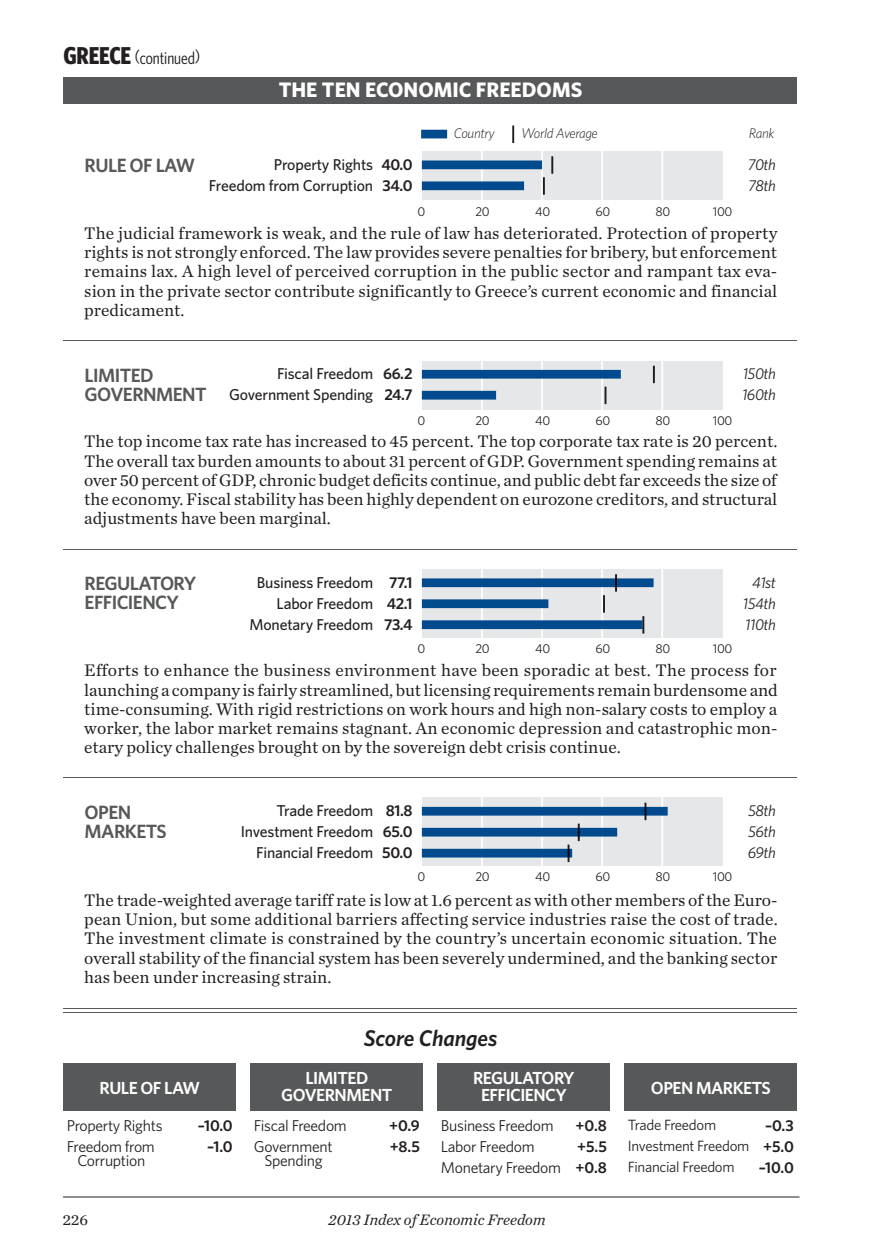
<style>
.page{position:relative;width:882px;height:1260px;background:#fff}
.page>*{position:absolute;margin:0;border:0;box-sizing:border-box;transform-origin:0 0}
.t1{font:700 24.5px "Whitney Condensed";color:#231f20}
.t2{font:italic 600 22.75px "Whitney";letter-spacing:-.005em;color:#231f20}
.t3{font:700 21px "Whitney";color:#fff}
.t4{font:600 19.25px/19.2px "Whitney";letter-spacing:-.03em;color:#57585a}
.t5{font:17.5px/19.2px "Chronicle Text G1";color:#231f20;text-align:justify}
.t6{font:600 17.5px/17.5px "Whitney";letter-spacing:-.03em;color:#fff;text-align:center}
.t7{font:17.5px "Whitney Condensed";color:#231f20}
.t8{font:500 15.75px/21px "Whitney";letter-spacing:-.01em;color:#231f20;text-align:right}
.t9{font:15.75px/21px "Whitney";letter-spacing:-.02em;color:#231f20}
.t10{font:600 15.75px/21px "Whitney";letter-spacing:-.025em;color:#231f20}
.t11{font:italic 15.75px/21px "Whitney";letter-spacing:-.025em;color:#231f20}
.t12{font:italic 15.75px "Chronicle Text G1";color:#231f20}
.t13{font:15.75px "Chronicle Text G1";color:#231f20}
.t14{font:14.88px/21px "Whitney";letter-spacing:-.02em;color:#231f20}
.t15{font:italic 300 14px "Whitney";letter-spacing:-.025em;color:#231f20}
.t16{font:12.78px "Whitney";color:#231f20}
</style>
<div class="page">
<hr style="left:63px;top:1197px;width:736px;height:1px;background:#231f20">
<hr style="left:64px;top:1008px;width:733px;height:1px;background:#57585a">
<hr style="left:64px;top:1012px;width:733px;height:1px;background:#57585a">
<div style="left:63px;top:1063px;width:173px;height:47px;background:#57585a"></div>
<div style="left:250px;top:1063px;width:173px;height:47px;background:#57585a"></div>
<div style="left:437px;top:1063px;width:173px;height:47px;background:#57585a"></div>
<div style="left:624px;top:1063px;width:173px;height:47px;background:#57585a"></div>
<div style="left:64px;top:77px;width:733px;height:26px;background:#57585a"></div>
<hr style="left:64px;top:340px;width:733px;height:1px;background:#57585a">
<hr style="left:64px;top:549px;width:733px;height:1px;background:#57585a">
<hr style="left:64px;top:777px;width:733px;height:1px;background:#57585a">
<div style="left:422px;top:569px;width:300px;height:69px;background:#e6e7e9"></div>
<div style="left:422px;top:798px;width:300px;height:68px;background:#e6e7e9"></div>
<div style="left:422px;top:361px;width:300px;height:49px;background:#e6e7e9"></div>
<div style="left:422px;top:152px;width:300px;height:48px;background:#e6e7e9"></div>
<hr style="left:481px;top:150px;width:2px;height:52px;background:#fff">
<hr style="left:541px;top:150px;width:2px;height:52px;background:#fff">
<hr style="left:601px;top:150px;width:2px;height:52px;background:#fff">
<hr style="left:661px;top:150px;width:2px;height:52px;background:#fff">
<hr style="left:481px;top:359px;width:2px;height:53px;background:#fff">
<hr style="left:541px;top:359px;width:2px;height:53px;background:#fff">
<hr style="left:601px;top:359px;width:2px;height:53px;background:#fff">
<hr style="left:661px;top:359px;width:2px;height:53px;background:#fff">
<hr style="left:481px;top:568px;width:2px;height:71px;background:#fff">
<hr style="left:541px;top:568px;width:2px;height:71px;background:#fff">
<hr style="left:601px;top:568px;width:2px;height:71px;background:#fff">
<hr style="left:661px;top:568px;width:2px;height:71px;background:#fff">
<hr style="left:481px;top:796px;width:2px;height:71px;background:#fff">
<hr style="left:541px;top:796px;width:2px;height:71px;background:#fff">
<hr style="left:601px;top:796px;width:2px;height:71px;background:#fff">
<hr style="left:661px;top:796px;width:2px;height:71px;background:#fff">
<div style="left:421px;top:130px;width:26px;height:8px;background:#004a8d"></div>
<svg style="left:512px;top:126px;width:2px;height:17px"></svg>
<div style="left:422px;top:160px;width:120px;height:9px;background:#004a8d"></div>
<div style="left:422px;top:181px;width:102px;height:9px;background:#004a8d"></div>
<div style="left:422px;top:370px;width:199px;height:9px;background:#004a8d"></div>
<div style="left:422px;top:391px;width:74px;height:9px;background:#004a8d"></div>
<div style="left:422px;top:578px;width:232px;height:9px;background:#004a8d"></div>
<div style="left:422px;top:599px;width:126px;height:9px;background:#004a8d"></div>
<div style="left:422px;top:620px;width:220px;height:9px;background:#004a8d"></div>
<div style="left:422px;top:807px;width:246px;height:9px;background:#004a8d"></div>
<div style="left:422px;top:828px;width:195px;height:9px;background:#004a8d"></div>
<div style="left:422px;top:849px;width:150px;height:9px;background:#004a8d"></div>
<svg style="left:615px;top:574px;width:2px;height:18px"></svg>
<svg style="left:603px;top:595px;width:2px;height:18px"></svg>
<svg style="left:642px;top:616px;width:2px;height:18px"></svg>
<svg style="left:645px;top:803px;width:1px;height:17px"></svg>
<svg style="left:578px;top:824px;width:2px;height:17px"></svg>
<svg style="left:568px;top:845px;width:2px;height:17px"></svg>
<svg style="left:605px;top:387px;width:1px;height:17px"></svg>
<svg style="left:653px;top:366px;width:2px;height:17px"></svg>
<svg style="left:551px;top:156px;width:2px;height:18px"></svg>
<svg style="left:543px;top:177px;width:2px;height:18px"></svg>
<h1 class="t1" style="left:64px;top:40px;width:25px">GREECE</h1>
<p class="t7" style="left:135px;top:48px;width:67px">(continued)</p>
<p class="t3" style="left:279px;top:76px;width:305px">THE TEN ECONOMIC FREEDOMS</p>
<p class="t15" style="left:454px;top:124px;width:42px">Country</p>
<p class="t15" style="left:521px;top:124px;width:78px">World Average</p>
<p class="t15" style="left:749px;top:124px;width:27px">Rank</p>
<p class="t4" style="left:85px;top:156px;width:112px">RULE OF LAW</p>
<p class="t8" style="left:209px;top:154px;width:166px">Property Rights<br>Freedom from Corruption</p>
<p class="t10" style="left:381px;top:153px;width:33px">40.0<br>34.0</p>
<p class="t16" style="left:418px;top:203px;width:9px">0</p>
<p class="t16" style="left:475px;top:203px;width:16px">20</p>
<p class="t16" style="left:535px;top:203px;width:17px">40</p>
<p class="t16" style="left:595px;top:203px;width:16px">60</p>
<p class="t16" style="left:656px;top:203px;width:16px">80</p>
<p class="t16" style="left:713px;top:203px;width:21px">100</p>
<p class="t11" style="left:748px;top:153px;width:30px">70th<br>78th</p>
<p class="t5" style="left:84px;top:222px;width:695px">The judicial framework is weak, and the rule of law has deteriorated. Protection of property rights is not strongly enforced. The law provides severe penalties for bribery, but enforcement remains lax. A high level of perceived corruption in the public sector and rampant tax eva&shy;sion in the private sector contribute significantly to Greece’s current economic and financial predicament.</p>
<p class="t4" style="left:85px;top:365px;width:124px">LIMITED<br>GOVERNMENT</p>
<p class="t8" style="left:229px;top:363px;width:146px">Fiscal Freedom<br>Government Spending</p>
<p class="t10" style="left:383px;top:363px;width:31px">66.2<br>24.7</p>
<p class="t16" style="left:418px;top:412px;width:9px">0</p>
<p class="t16" style="left:475px;top:412px;width:16px">20</p>
<p class="t16" style="left:535px;top:412px;width:17px">40</p>
<p class="t16" style="left:595px;top:412px;width:16px">60</p>
<p class="t16" style="left:656px;top:412px;width:16px">80</p>
<p class="t16" style="left:713px;top:412px;width:21px">100</p>
<p class="t11" style="left:742px;top:363px;width:35px">150th<br>160th</p>
<p class="t5" style="left:84px;top:431px;width:695px">The top income tax rate has increased to 45 percent. The top corporate tax rate is 20 percent.<br>The overall tax burden amounts to about 31 percent of GDP. Government spending remains at over 50 percent of GDP, chronic budget deficits continue, and public debt far exceeds the size of the economy. Fiscal stability has been highly dependent on eurozone creditors, and structural adjustments have been marginal.</p>
<p class="t4" style="left:85px;top:574px;width:113px">REGULATORY<br>EFFICIENCY</p>
<p class="t8" style="left:250px;top:572px;width:125px">Business Freedom<br>Labor Freedom<br>Monetary Freedom</p>
<p class="t10" style="left:384px;top:571px;width:30px;text-align:center">77.1<br>42.1<br>73.4</p>
<p class="t16" style="left:418px;top:640px;width:9px">0</p>
<p class="t16" style="left:475px;top:640px;width:16px">20</p>
<p class="t16" style="left:535px;top:640px;width:17px">40</p>
<p class="t16" style="left:595px;top:640px;width:16px">60</p>
<p class="t16" style="left:656px;top:640px;width:16px">80</p>
<p class="t16" style="left:713px;top:640px;width:21px">100</p>
<p class="t11" style="left:743px;top:571px;width:35px;text-align:center">41st<br>154th<br>110th</p>
<p class="t5" style="left:84px;top:660px;width:695px">Efforts to enhance the business environment have been sporadic at best. The process for launching a company is fairly streamlined, but licensing requirements remain burdensome and time-consuming. With rigid restrictions on work hours and high non-salary costs to employ a worker, the labor market remains stagnant. An economic depression and catastrophic mon&shy;etary policy challenges brought on by the sovereign debt crisis continue.</p>
<p class="t4" style="left:85px;top:802px;width:84px">OPEN<br>MARKETS</p>
<p class="t8" style="left:241px;top:800px;width:134px">Trade Freedom<br>Investment Freedom<br>Financial Freedom</p>
<p class="t10" style="left:382px;top:800px;width:32px;text-align:justify">81.8<br>65.0<br>50.0</p>
<p class="t16" style="left:418px;top:868px;width:9px">0</p>
<p class="t16" style="left:475px;top:868px;width:16px">20</p>
<p class="t16" style="left:535px;top:868px;width:17px">40</p>
<p class="t16" style="left:595px;top:868px;width:16px">60</p>
<p class="t16" style="left:656px;top:868px;width:16px">80</p>
<p class="t16" style="left:713px;top:868px;width:21px">100</p>
<p class="t11" style="left:748px;top:800px;width:30px;text-align:justify">58th 56th 69th</p>
<p class="t5" style="left:84px;top:889px;width:695px">The trade-weighted average tariff rate is low at 1.6 percent as with other members of the Euro&shy;pean Union, but some additional barriers affecting service industries raise the cost of trade.<br>The investment climate is constrained by the country’s uncertain economic situation. The overall stability of the financial system has been severely undermined, and the banking sector has been under increasing strain.</p>
<h2 class="t2" style="left:364px;top:1023px;width:135px">Score Changes</h2>
<p class="t6" style="left:100px;top:1079px;width:102px">RULE OF LAW</p>
<p class="t6" style="left:281px;top:1069px;width:113px">LIMITED<br>GOVERNMENT</p>
<p class="t6" style="left:473px;top:1069px;width:103px">REGULATORY<br>EFFICIENCY</p>
<p class="t6" style="left:651px;top:1079px;width:121px">OPEN MARKETS</p>
<p class="t10" style="left:198px;top:1115px;width:37px;text-align:right">–10.0 –1.0</p>
<p class="t10" style="left:389px;top:1115px;width:32px">+0.9 +8.5</p>
<p class="t10" style="left:576px;top:1115px;width:33px;text-align:justify">+0.8 +5.5 +0.8</p>
<p class="t10" style="left:759px;top:1115px;width:37px;text-align:center">–0.3 +5.0 –10.0</p>
<p class="t9" style="left:67px;top:1115px;width:97px">Property Rights<br>Freedom from</p>
<p class="t9" style="left:77px;top:1150px;width:69px">Corruption</p>
<p class="t9" style="left:254px;top:1115px;width:94px">Fiscal Freedom<br>Government</p>
<p class="t9" style="left:264px;top:1150px;width:60px">Spending</p>
<p class="t9" style="left:441px;top:1115px;width:122px">Business Freedom<br>Labor Freedom<br>Monetary Freedom</p>
<p class="t14" style="left:628px;top:1114px;width:123px">Trade Freedom<br>Investment Freedom<br>Financial Freedom</p>
<p class="t13" style="left:62px;top:1208px;width:27px">226</p>
<p class="t12" style="left:328px;top:1207px;width:219px">2013 Index of Economic Freedom</p>
</div>
